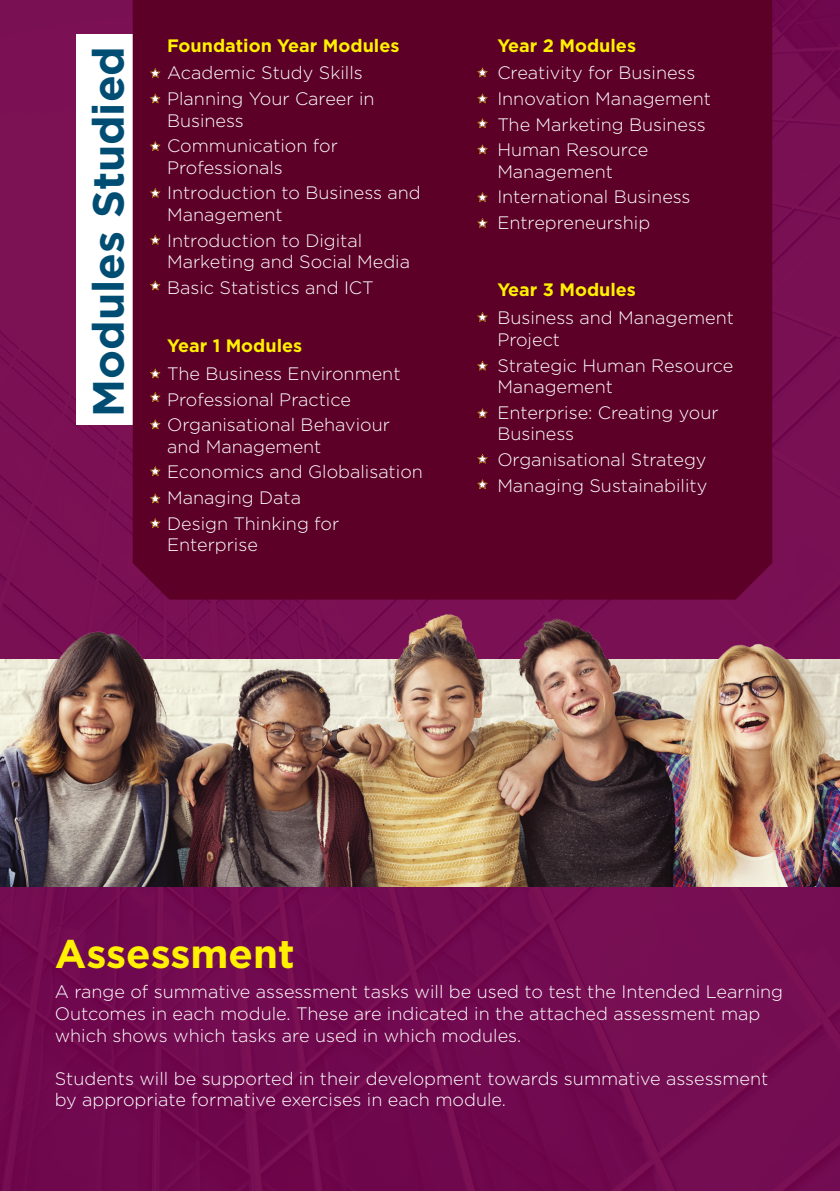
<style>
.page{position:relative;width:840px;height:1191px;background:#fff}
.page>*{position:absolute;margin:0;border:0;box-sizing:border-box;transform-origin:0 0}
.t1{font:700 43.6px "Gotham";color:#004d74}
.t2{font:700 40px "Gotham";color:#fff101}
.t3{font:300 18px/25.6px "Gotham";color:#fff}
.t4{font:700 18px "Gotham";color:#fff101}
</style>
<div class="page">
<div style="left:0;top:0;width:839px;height:1191px;background:#740d52"></div>
<div style="left:76px;top:35px;width:64px;height:390px;background:#fff"></div>
<div style="left:133px;top:0;width:638px;height:599px;background:#5c0027"></div>
<svg style="left:150px;top:68px;width:10px;height:10px"></svg>
<svg style="left:150px;top:93px;width:10px;height:10px"></svg>
<svg style="left:150px;top:141px;width:10px;height:10px"></svg>
<svg style="left:150px;top:188px;width:10px;height:10px"></svg>
<svg style="left:150px;top:235px;width:10px;height:10px"></svg>
<svg style="left:150px;top:280px;width:10px;height:10px"></svg>
<svg style="left:150px;top:368px;width:10px;height:10px"></svg>
<svg style="left:150px;top:392px;width:10px;height:10px"></svg>
<svg style="left:150px;top:419px;width:10px;height:10px"></svg>
<svg style="left:150px;top:466px;width:10px;height:10px"></svg>
<svg style="left:150px;top:493px;width:10px;height:10px"></svg>
<svg style="left:150px;top:518px;width:10px;height:10px"></svg>
<svg style="left:477px;top:67px;width:10px;height:10px"></svg>
<svg style="left:477px;top:93px;width:10px;height:10px"></svg>
<svg style="left:477px;top:118px;width:10px;height:10px"></svg>
<svg style="left:477px;top:144px;width:10px;height:10px"></svg>
<svg style="left:477px;top:192px;width:10px;height:10px"></svg>
<svg style="left:477px;top:218px;width:10px;height:10px"></svg>
<svg style="left:477px;top:312px;width:10px;height:10px"></svg>
<svg style="left:477px;top:361px;width:10px;height:9px"></svg>
<svg style="left:477px;top:408px;width:10px;height:10px"></svg>
<svg style="left:477px;top:454px;width:10px;height:10px"></svg>
<svg style="left:477px;top:479px;width:10px;height:10px"></svg>
<img style="left:0;top:659px;width:839px;height:227px">
<img style="left:3px;top:602px;width:836px;height:247px">
<h1 class="t1" style="left:79px;top:417px;width:372px;rotate:-90deg">Modules Studied</h1>
<p class="t4" style="left:167px;top:34px;width:234px">Foundation Year Modules</p>
<p class="t3" style="left:167px;top:60px;width:209px">Academic Study Skills<br>Planning Your Career in</p>
<p class="t3" style="left:167px;top:107px;width:172px">Business<br>Communication for</p>
<p class="t3" style="left:167px;top:154px;width:255px">Professionals<br>Introduction to Business and</p>
<p class="t3" style="left:167px;top:201px;width:197px">Management<br>Introduction to Digital</p>
<p class="t3" style="left:167px;top:248px;width:244px">Marketing and Social Media<br>Basic Statistics and ICT</p>
<p class="t4" style="left:167px;top:333px;width:136px">Year 1 Modules</p>
<p class="t3" style="left:167px;top:360px;width:235px">The Business Environment<br>Professional Practice<br>Organisational Behaviour</p>
<p class="t3" style="left:167px;top:433px;width:257px">and Management<br>Economics and Globalisation<br>Managing Data<br>Design Thinking for</p>
<p class="t3" style="left:167px;top:531px;width:92px">Enterprise</p>
<p class="t4" style="left:497px;top:34px;width:140px">Year 2 Modules</p>
<p class="t3" style="left:497px;top:60px;width:215px">Creativity for Business<br>Innovation Management<br>The Marketing Business<br>Human Resource</p>
<p class="t3" style="left:497px;top:158px;width:195px">Management<br>International Business<br>Entrepreneurship</p>
<p class="t4" style="left:497px;top:278px;width:140px">Year 3 Modules</p>
<p class="t3" style="left:497px;top:307px;width:238px;line-height:21.6px">Business and Management<br>Project</p>
<p class="t3" style="left:497px;top:354px;width:237px;line-height:21.6px">Strategic Human Resource<br>Management</p>
<p class="t3" style="left:497px;top:401px;width:223px;line-height:21.6px">Enterprise: Creating your<br>Business</p>
<p class="t3" style="left:497px;top:446px;width:211px">Organisational Strategy<br>Managing Sustainability</p>
<h2 class="t2" style="left:55px;top:927px;width:241px">Assessment</h2>
<p class="t3" style="left:55px;top:980px;width:729px;line-height:21.6px">A range of summative assessment tasks will be used to test the Intended Learning<br>Outcomes in each module. These are indicated in the attached assessment map which shows which tasks are used in which modules.</p>
<p class="t3" style="left:55px;top:1067px;width:714px;line-height:21.6px">Students will be supported in their development towards summative assessment by appropriate formative exercises in each module.</p>
</div>
